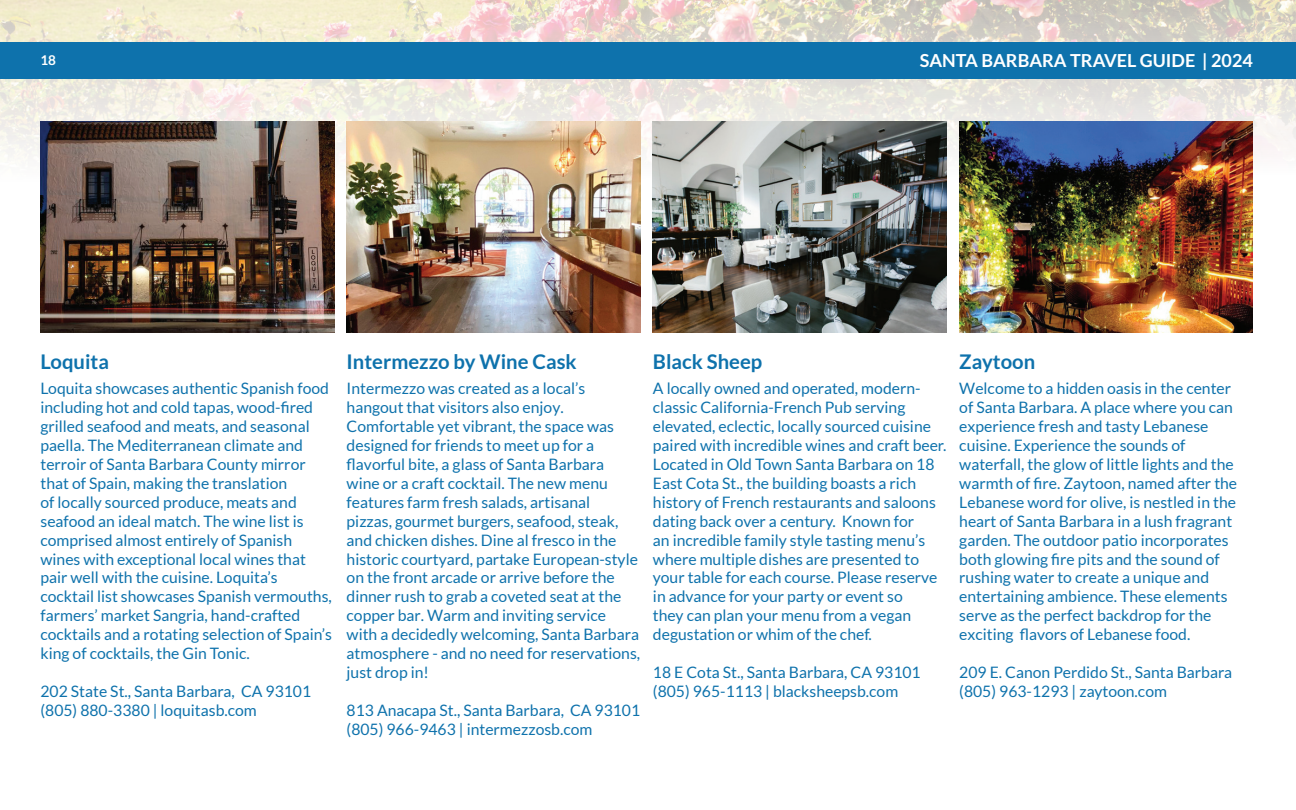
<style>
.page{position:relative;width:1296px;height:810px;background:#fff}
.page>*{position:absolute;margin:0;border:0;box-sizing:border-box;transform-origin:0 0}
.t1{font:700 20.25px "Lato";color:#0e72ac}
.t2{font:700 18px "Lato";color:#fff}
.t3{font:15.75px/18.9px "Lato";color:#0e72ac}
.t4{font:700 13.5px "Lato";color:#fff}
</style>
<div class="page">
<img style="left:0;top:0;width:1296px;height:265px">
<div style="left:0;top:42px;width:1296px;height:36px;background:#0e72ac"></div>
<img style="left:40px;top:122px;width:294px;height:210px">
<img style="left:347px;top:122px;width:293px;height:210px">
<img style="left:653px;top:122px;width:294px;height:210px">
<img style="left:959px;top:122px;width:294px;height:210px">
<p class="t4" style="left:40px;top:53px;width:17px">18</p>
<p class="t2" style="left:920px;top:50px;width:335px">SANTA BARBARA TRAVEL GUIDE | 2024</p>
<p class="t1" style="left:40px;top:350px;width:70px">Loquita</p>
<p class="t3" style="left:40px;top:379px;width:293px">Loquita showcases authentic Spanish food including hot and cold tapas, wood-fired grilled seafood and meats, and seasonal paella. The Mediterranean climate and terroir of Santa Barbara County mirror that of Spain, making the translation<br>of locally sourced produce, meats and seafood an ideal match. The wine list is comprised almost entirely of Spanish wines with exceptional local wines that pair well with the cuisine. Loquita’s cocktail list showcases Spanish vermouths, farmers’ market Sangria, hand-crafted cocktails and a rotating selection of Spain’s king of cocktails, the Gin Tonic.</p>
<p class="t3" style="left:40px;top:682px;width:272px">202 State St., Santa Barbara, CA 93101 (805) 880-3380 | loquitasb.com</p>
<p class="t1" style="left:347px;top:350px;width:232px">Intermezzo by Wine Cask</p>
<p class="t3" style="left:347px;top:379px;width:295px">Intermezzo was created as a local’s hangout that visitors also enjoy.<br>Comfortable yet vibrant, the space was designed for friends to meet up for a flavorful bite, a glass of Santa Barbara wine or a craft cocktail. The new menu features farm fresh salads, artisanal<br>pizzas, gourmet burgers, seafood, steak, and chicken dishes. Dine al fresco in the historic courtyard, partake European-style on the front arcade or arrive before the dinner rush to grab a coveted seat at the copper bar. Warm and inviting service with a decidedly welcoming, Santa Barbara atmosphere - and no need for reservations, just drop in!</p>
<p class="t3" style="left:347px;top:701px;width:295px">813 Anacapa St., Santa Barbara, CA 93101 (805) 966-9463 | intermezzosb.com</p>
<p class="t1" style="left:653px;top:350px;width:111px">Black Sheep</p>
<p class="t3" style="left:653px;top:379px;width:295px">A locally owned and operated, modern&shy;classic California-French Pub serving elevated, eclectic, locally sourced cuisine paired with incredible wines and craft beer.<br>Located in Old Town Santa Barbara on 18<br>East Cota St., the building boasts a rich history of French restaurants and saloons dating back over a century. Known for<br>an incredible family style tasting menu’s where multiple dishes are presented to your table for each course. Please reserve in advance for your party or event so<br>they can plan your menu from a vegan degustation or whim of the chef.</p>
<p class="t3" style="left:653px;top:663px;width:269px">18 E Cota St., Santa Barbara, CA 93101 (805) 965-1113 | blacksheepsb.com</p>
<p class="t1" style="left:959px;top:350px;width:77px">Zaytoon</p>
<p class="t3" style="left:959px;top:379px;width:279px">Welcome to a hidden oasis in the center of Santa Barbara. A place where you can experience fresh and tasty Lebanese cuisine. Experience the sounds of waterfall, the glow of little lights and the warmth of fire. Zaytoon, named after the Lebanese word for olive, is nestled in the heart of Santa Barbara in a lush fragrant garden. The outdoor patio incorporates both glowing fire pits and the sound of rushing water to create a unique and entertaining ambience. These elements serve as the perfect backdrop for the exciting flavors of Lebanese food.</p>
<p class="t3" style="left:959px;top:663px;width:274px">209 E. Canon Perdido St., Santa Barbara (805) 963-1293 | zaytoon.com</p>
</div>
